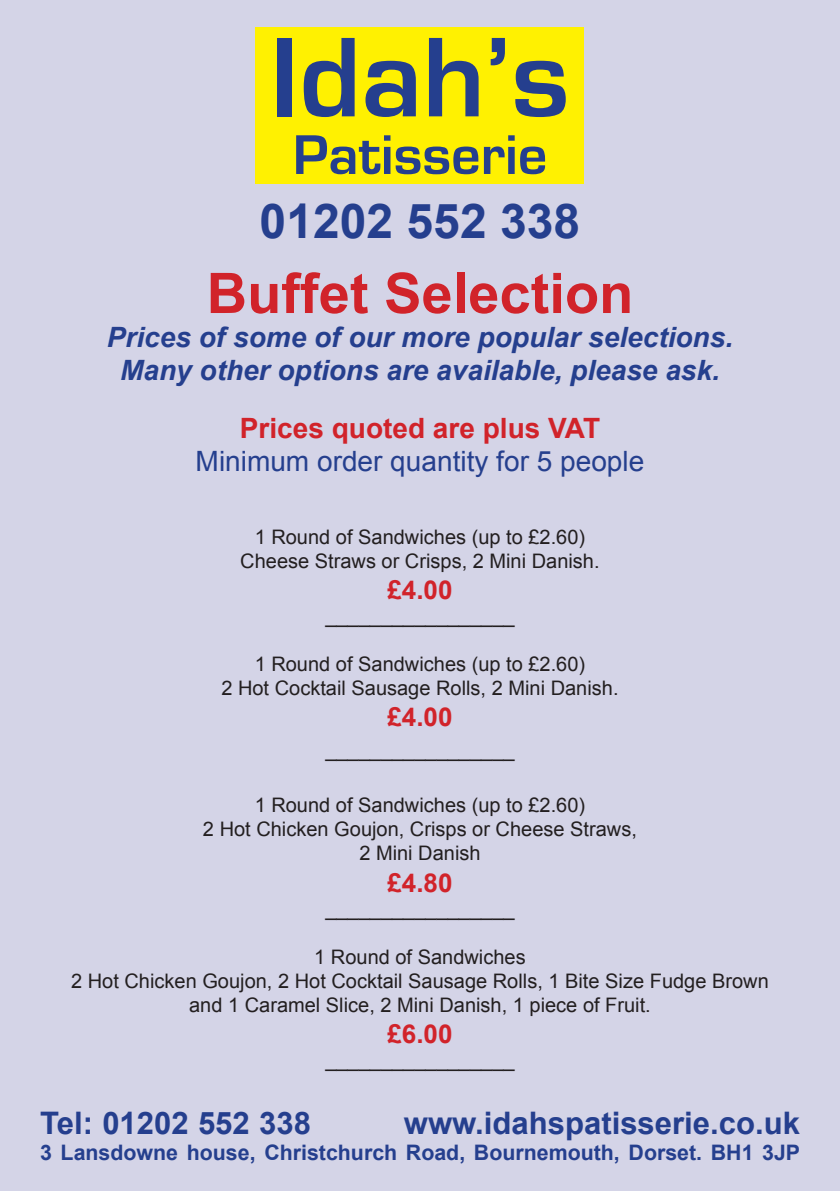
<style>
.page{position:relative;width:840px;height:1191px;background:#fff}
.page>*{position:absolute;margin:0;border:0;box-sizing:border-box;transform-origin:0 0}
.t1{font:700 117.6px "Eurostile";color:#253f8e}
.t2{font:700 58px "Eurostile";color:#253f8e}
.t3{font:700 56px "Arial";color:#d1232a}
.t4{font:700 48px "Arial";color:#253f8e}
.t5{font:700 31px "Arial";color:#253f8e}
.t6{font:italic 700 28px/33.6px "Arial";color:#253f8e;text-align:center}
.t7{font:28px "Arial";color:#253f8e}
.t8{font:700 28px "Arial";color:#d1232a}
.t9{font:700 26px "Arial";color:#d1232a}
.t10{font:700 21.4px "Arial";color:#253f8e}
.t11{font:20px/24px "Arial";color:#231f20;text-align:center}
</style>
<div class="page">
<div style="left:0;top:0;width:839px;height:1191px;background:#d4d4e7"></div>
<div style="left:255px;top:28px;width:329px;height:156px;background:#fff101"></div>
<h1 class="t1" style="left:270px;top:14px;width:300px">Idah’s</h1>
<h2 class="t2" style="left:292px;top:123px;width:256px">Patisserie</h2>
<h3 class="t4" style="left:259px;top:189px;width:322px">01202 552 338</h3>
<h3 class="t3" style="left:206px;top:256px;width:428px">Buffet Selection</h3>
<h3 class="t6" style="left:107px;top:321px;width:627px">Prices of some of our more popular selections.<br>Many other options are available, please ask.</h3>
<h3 class="t8" style="left:240px;top:409px;width:361px">Prices quoted are plus VAT</h3>
<h3 class="t7" style="left:195px;top:443px;width:450px">Minimum order quantity for 5 people</h3>
<p class="t11" style="left:240px;top:524px;width:360px">1 Round of Sandwiches (up to £2.60)<br>Cheese Straws or Crisps, 2 Mini Danish.</p>
<h3 class="t9" style="left:387px;top:572px;width:67px">£4.00</h3>
<p class="t11" style="left:325px;top:604px;width:191px">_________________</p>
<p class="t11" style="left:221px;top:652px;width:398px">1 Round of Sandwiches (up to £2.60)<br>2 Hot Cocktail Sausage Rolls, 2 Mini Danish.</p>
<h3 class="t9" style="left:387px;top:699px;width:67px">£4.00</h3>
<p class="t11" style="left:325px;top:738px;width:191px">_________________</p>
<p class="t11" style="left:203px;top:793px;width:435px">1 Round of Sandwiches (up to £2.60)<br>2 Hot Chicken Goujon, Crisps or Cheese Straws,<br>2 Mini Danish</p>
<h3 class="t9" style="left:387px;top:865px;width:67px">£4.80</h3>
<p class="t11" style="left:325px;top:896px;width:191px">_________________</p>
<p class="t11" style="left:71px;top:944px;width:698px">1 Round of Sandwiches<br>2 Hot Chicken Goujon, 2 Hot Cocktail Sausage Rolls, 1 Bite Size Fudge Brown and 1 Caramel Slice, 2 Mini Danish, 1 piece of Fruit.</p>
<h3 class="t9" style="left:387px;top:1016px;width:67px">£6.00</h3>
<p class="t11" style="left:325px;top:1048px;width:191px">_________________</p>
<h3 class="t5" style="left:40px;top:1102px;width:272px">Tel: 01202 552 338</h3>
<h3 class="t5" style="left:403px;top:1102px;width:397px">www.idahspatisserie.co.uk</h3>
<p class="t10" style="left:40px;top:1138px;width:761px">3 Lansdowne house, Christchurch Road, Bournemouth, Dorset. BH1 3JP</p>
</div>
